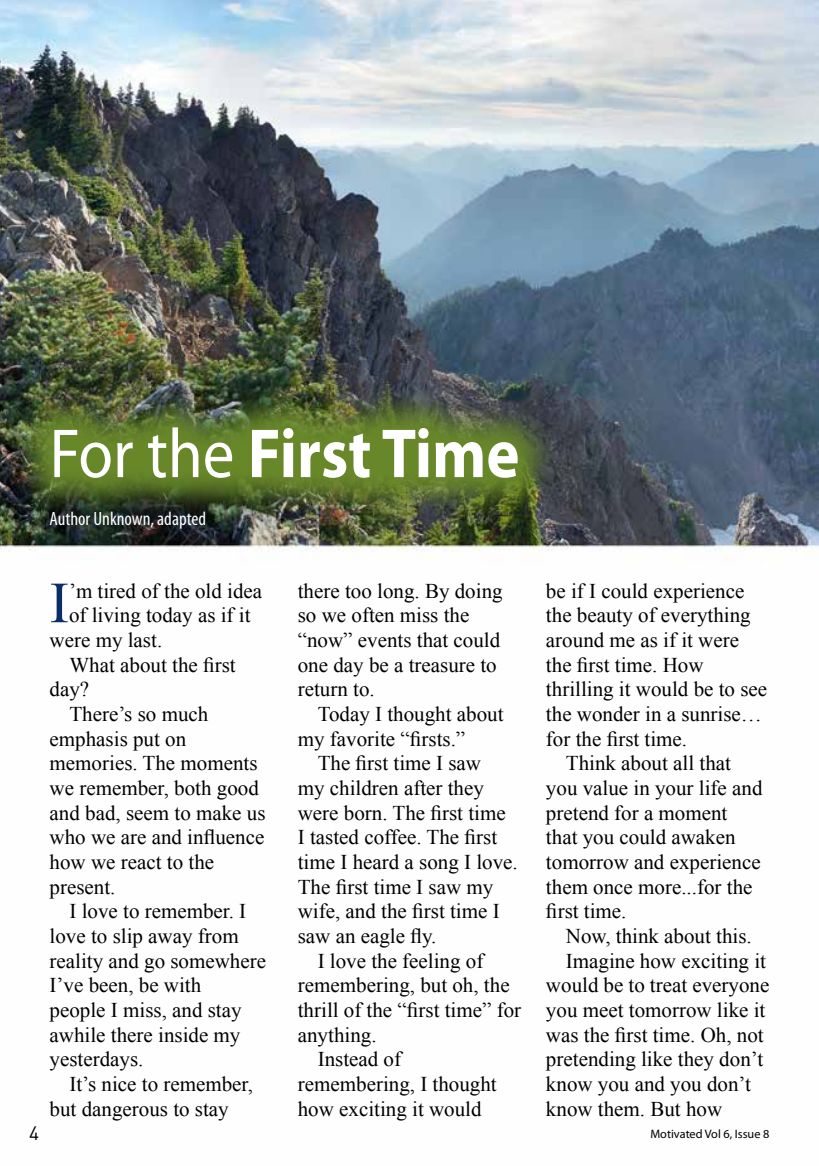
<style>
.page{position:relative;width:819px;height:1166px;background:#fff}
.page>*{position:absolute;margin:0;border:0;box-sizing:border-box;transform-origin:0 0}
.t1{font:700 70px "Myriad Pro";color:#fff;scale:.9 1}
.t2{font:58.27px "Times New Roman";color:#082d68}
.t3{font:21px/24.7px "Times New Roman";color:#000}
.t4{font:condensed 19.25px "Myriad Pro";color:#fff}
.t5{font:19.25px "DIN Pro";color:#000}
.t6{font:12.25px "Myriad Pro";color:#000}
.s1{font-weight:400}
</style>
<div class="page">
<img style="left:0;top:0;width:819px;height:556px">
<img style="left:12px;top:386px;width:547px;height:133px">
<h1 class="t1" style="left:50px;top:408px;width:523px"><span class="s1">For the</span> First Time</h1>
<p class="t4" style="left:50px;top:507px;width:158px">Author Unknown, adapted</p>
<h2 class="t2" style="left:50px;top:563px;width:21px">I</h2>
<p class="t3" style="left:69px;top:578px;width:195px">’m tired of the old idea</p>
<p class="t3" style="left:69px;top:602px;width:183px">of living today as if it</p>
<p class="t3" style="left:50px;top:627px;width:114px">were my last.</p>
<p class="t3" style="left:69px;top:652px;width:168px">What about the first</p>
<p class="t3" style="left:50px;top:676px;width:41px">day?</p>
<p class="t3" style="left:69px;top:701px;width:140px">There’s so much</p>
<p class="t3" style="left:50px;top:726px;width:138px">emphasis put on</p>
<p class="t3" style="left:50px;top:750px;width:209px">memories. The moments</p>
<p class="t3" style="left:50px;top:775px;width:211px">we remember, both good</p>
<p class="t3" style="left:50px;top:800px;width:217px">and bad, seem to make us</p>
<p class="t3" style="left:50px;top:824px;width:216px">who we are and influence</p>
<p class="t3" style="left:50px;top:849px;width:166px">how we react to the</p>
<p class="t3" style="left:50px;top:874px;width:67px">present.</p>
<p class="t3" style="left:69px;top:899px;width:178px">I love to remember. I</p>
<p class="t3" style="left:50px;top:923px;width:190px">love to slip away from</p>
<p class="t3" style="left:50px;top:948px;width:218px">reality and go somewhere</p>
<p class="t3" style="left:50px;top:973px;width:153px">I’ve been, be with</p>
<p class="t3" style="left:50px;top:997px;width:193px">people I miss, and stay</p>
<p class="t3" style="left:50px;top:1022px;width:192px">awhile there inside my</p>
<p class="t3" style="left:50px;top:1047px;width:95px">yesterdays.</p>
<p class="t3" style="left:69px;top:1071px;width:185px">It’s nice to remember,</p>
<p class="t3" style="left:50px;top:1096px;width:181px">but dangerous to stay</p>
<p class="t3" style="left:298px;top:578px;width:206px">there too long. By doing so we often miss the “now” events that could one day be a treasure to return to.</p>
<p class="t3" style="left:298px;top:701px;width:207px;text-indent:20px">Today I thought about my favorite “firsts.”</p>
<p class="t3" style="left:317px;top:750px;width:165px">The first time I saw</p>
<p class="t3" style="left:298px;top:775px;width:188px">my children after they</p>
<p class="t3" style="left:298px;top:800px;width:209px">were born. The first time</p>
<p class="t3" style="left:298px;top:824px;width:201px">I tasted coffee. The first</p>
<p class="t3" style="left:298px;top:849px;width:221px">time I heard a song I love.</p>
<p class="t3" style="left:298px;top:874px;width:197px">The first time I saw my</p>
<p class="t3" style="left:298px;top:899px;width:203px">wife, and the first time I</p>
<p class="t3" style="left:298px;top:923px;width:140px">saw an eagle fly.</p>
<p class="t3" style="left:317px;top:948px;width:167px">I love the feeling of</p>
<p class="t3" style="left:298px;top:973px;width:213px">remembering, but oh, the</p>
<p class="t3" style="left:298px;top:997px;width:225px">thrill of the “first time” for</p>
<p class="t3" style="left:298px;top:1022px;width:80px">anything.</p>
<p class="t3" style="left:317px;top:1047px;width:85px">Instead of</p>
<p class="t3" style="left:298px;top:1071px;width:200px">remembering, I thought</p>
<p class="t3" style="left:298px;top:1096px;width:185px">how exciting it would</p>
<p class="t3" style="left:546px;top:578px;width:200px">be if I could experience</p>
<p class="t3" style="left:546px;top:602px;width:206px">the beauty of everything</p>
<p class="t3" style="left:546px;top:627px;width:195px">around me as if it were</p>
<p class="t3" style="left:546px;top:652px;width:159px">the first time. How</p>
<p class="t3" style="left:546px;top:676px;width:223px">thrilling it would be to see</p>
<p class="t3" style="left:546px;top:701px;width:217px">the wonder in a sunrise…</p>
<p class="t3" style="left:546px;top:726px;width:143px">for the first time.</p>
<p class="t3" style="left:566px;top:750px;width:167px">Think about all that</p>
<p class="t3" style="left:546px;top:775px;width:218px">you value in your life and</p>
<p class="t3" style="left:546px;top:800px;width:183px">pretend for a moment</p>
<p class="t3" style="left:546px;top:824px;width:191px">that you could awaken</p>
<p class="t3" style="left:546px;top:849px;width:216px">tomorrow and experience</p>
<p class="t3" style="left:546px;top:874px;width:208px">them once more...for the</p>
<p class="t3" style="left:546px;top:899px;width:82px">first time.</p>
<p class="t3" style="left:566px;top:923px;width:187px">Now, think about this.</p>
<p class="t3" style="left:566px;top:948px;width:202px">Imagine how exciting it</p>
<p class="t3" style="left:546px;top:973px;width:225px">would be to treat everyone</p>
<p class="t3" style="left:546px;top:997px;width:221px">you meet tomorrow like it</p>
<p class="t3" style="left:546px;top:1022px;width:219px">was the first time. Oh, not</p>
<p class="t3" style="left:546px;top:1047px;width:219px">pretending like they don’t</p>
<p class="t3" style="left:546px;top:1071px;width:206px">know you and you don’t</p>
<p class="t3" style="left:546px;top:1096px;width:178px">know them. But how</p>
<p class="t5" style="left:29px;top:1119px;width:12px">4</p>
<p class="t6" style="left:650px;top:1126px;width:120px">Motivated Vol 6, Issue 8</p>
</div>
